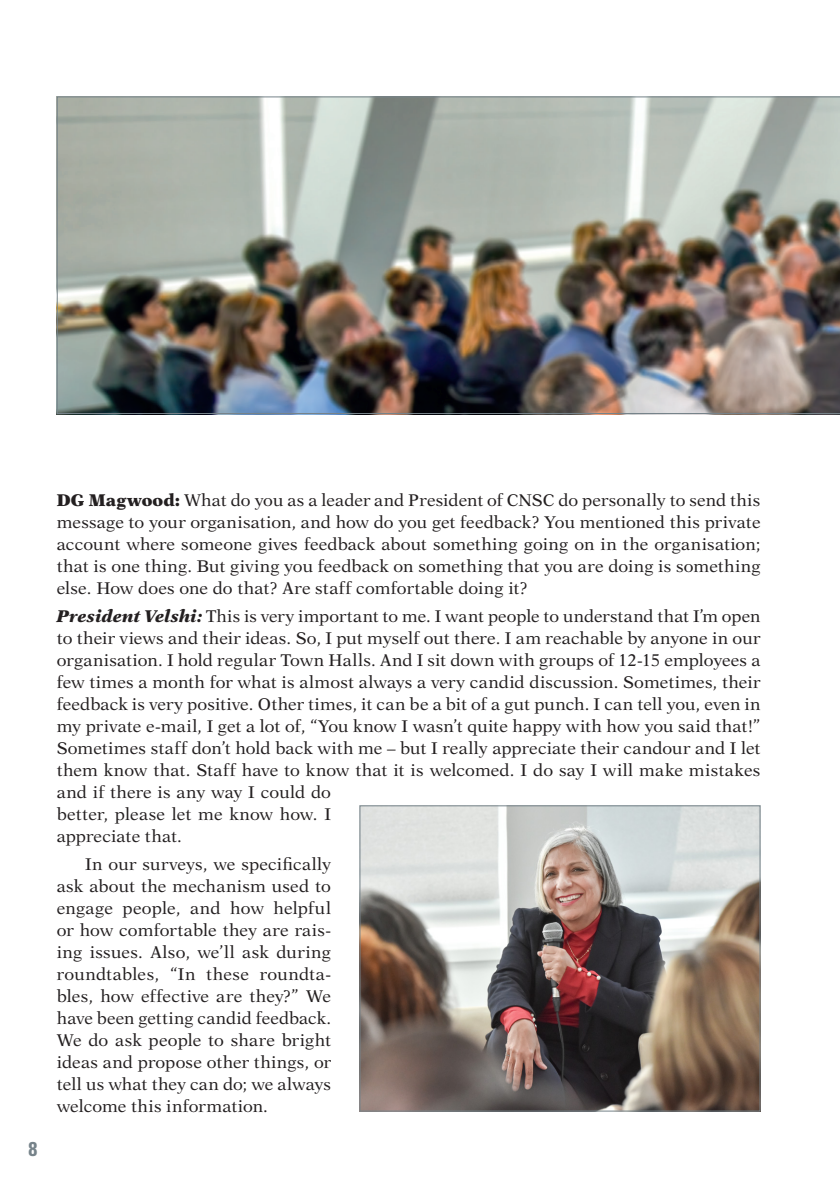
<style>
.page{position:relative;width:840px;height:1191px;background:#fff}
.page>*{position:absolute;margin:0;border:0;box-sizing:border-box;transform-origin:0 0}
.t1{font:700 condensed 20px "Univers LT Std";color:#76838a}
.OTHER_SPEAKER{font:17px/22px "New Aster LT Std";letter-spacing:.005em;color:#231f20}
.NEA_DG{font:17px/22px "New Aster LT Std";letter-spacing:.01em;color:#231f20;text-align:justify}
.Texte_courant_retrai{font:17px/22px "New Aster LT Std";letter-spacing:.005em;color:#231f20;text-align:justify}
.s1{font-weight:900}
.s2{font-weight:900;font-style:italic}
</style>
<div class="page">
<img style="left:57px;top:96px;width:782px;height:318px">
<img style="left:361px;top:807px;width:397px;height:302px">
<div style="left:359px;top:805px;width:401px;height:306px;border:1px solid #76838a"></div>
<p class="t1" style="left:28px;top:1136px;width:10px">8</p>
<p class="NEA_DG" style="left:57px;top:489px;width:705px"><span class="s1">DG Magwood:</span> What do you as a leader and President of CNSC do personally to send this message to your organisation, and how do you get feedback? You mentioned this private account where someone gives feedback about something going on in the organisation; that is one thing. But giving you feedback on something that you are doing is something else. How does one do that? Are staff comfortable doing it?</p>
<p class="OTHER_SPEAKER" style="left:57px;top:605px;width:705px"><span class="s2">President Velshi:</span> This is very important to me. I want people to understand that I’m open to their views and their ideas. So, I put myself out there. I am reachable by anyone in our organisation. I hold regular Town Halls. And I sit down with groups of 12-15 employees a few times a month for what is almost always a very candid discussion. Sometimes, their feedback is very positive. Other times, it can be a bit of a gut punch. I can tell you, even in my private e-mail, I get a lot of, “You know I wasn’t quite happy with how you said that!” Sometimes staff don’t hold back with me – but I really appreciate their candour and I let them know that. Staff have to know that it is welcomed. I do say I will make mistakes and if there is any way I could do<br>better, please let me know how. I<br>appreciate that.</p>
<p class="Texte_courant_retrai" style="left:57px;top:853px;width:276px;text-indent:28px">In our surveys, we specifically ask about the mechanism used to engage people, and how helpful or how comfortable they are rais&shy;ing issues. Also, we’ll ask during roundtables, “In these roundta&shy;bles, how effective are they?” We have been getting candid feedback.<br>We do ask people to share bright ideas and propose other things, or tell us what they can do; we always welcome this information.</p>
</div>
